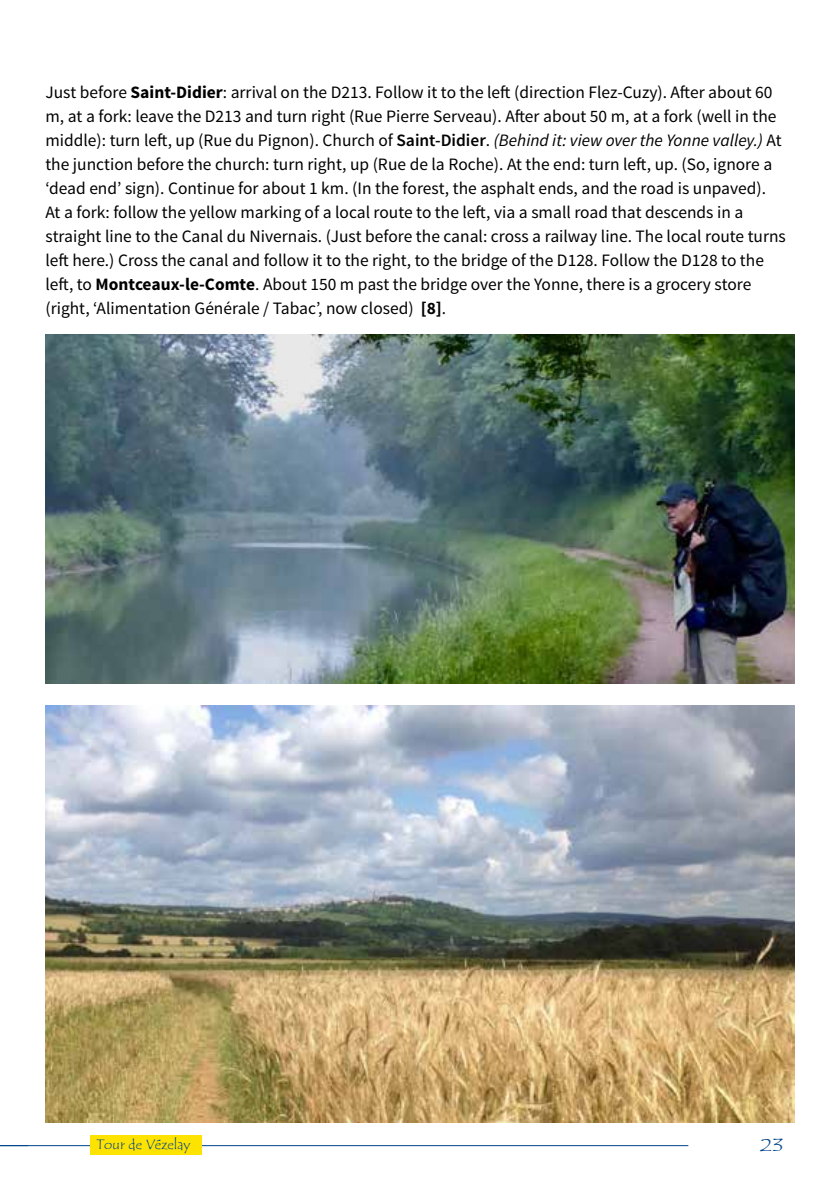
<style>
.page{position:relative;width:840px;height:1191px;background:#fff}
.page>*{position:absolute;margin:0;border:0;box-sizing:border-box;transform-origin:0 0}
.t1{font:18px "Tempus Sans ITC";color:#004489;scale:1.25 1}
.t2{font:17.4px/24px "Source Sans Pro";color:#000}
.t3{font:14px "Tempus Sans ITC";color:#004489}
.s1{font-weight:700}
.s2{font-weight:600}
.s3{font-style:italic}
</style>
<div class="page">
<hr style="left:0;top:1145px;width:688px;height:1px;background:#004489">
<div style="left:90px;top:1135px;width:111px;height:19px;background:#ffe300"></div>
<img style="left:45px;top:334px;width:749px;height:349px">
<img style="left:45px;top:705px;width:749px;height:418px">
<p class="t2" style="left:45px;top:81px;width:741px">Just before <span class="s1">Saint-Didier</span>: arrival on the D213. Follow it to the left (direction Flez-Cuzy). After about 60 m, at a fork: leave the D213 and turn right (Rue Pierre Serveau). After about 50 m, at a fork (well in the middle): turn left, up (Rue du Pignon). Church of <span class="s2">Saint-Didier</span>. <span class="s3">(Behind it: view over the Yonne valley.)</span> At the junction before the church: turn right, up (Rue de la Roche). At the end: turn left, up. (So, ignore a ‘dead end’ sign). Continue for about 1 km. (In the forest, the asphalt ends, and the road is unpaved).<br>At a fork: follow the yellow marking of a local route to the left, via a small road that descends in a straight line to the Canal du Nivernais. (Just before the canal: cross a railway line. The local route turns left here.) Cross the canal and follow it to the right, to the bridge of the D128. Follow the D128 to the left, to <span class="s1">Montceaux-le-Comte</span>. About 150 m past the bridge over the Yonne, there is a grocery store (right, ‘Alimentation Générale / Tabac’, now closed) <span class="s1">[8]</span>.</p>
<p class="t3" style="left:96px;top:1135px;width:95px">Tour de Vézelay</p>
<p class="t1" style="left:759px;top:1133px;width:20px">23</p>
</div>
